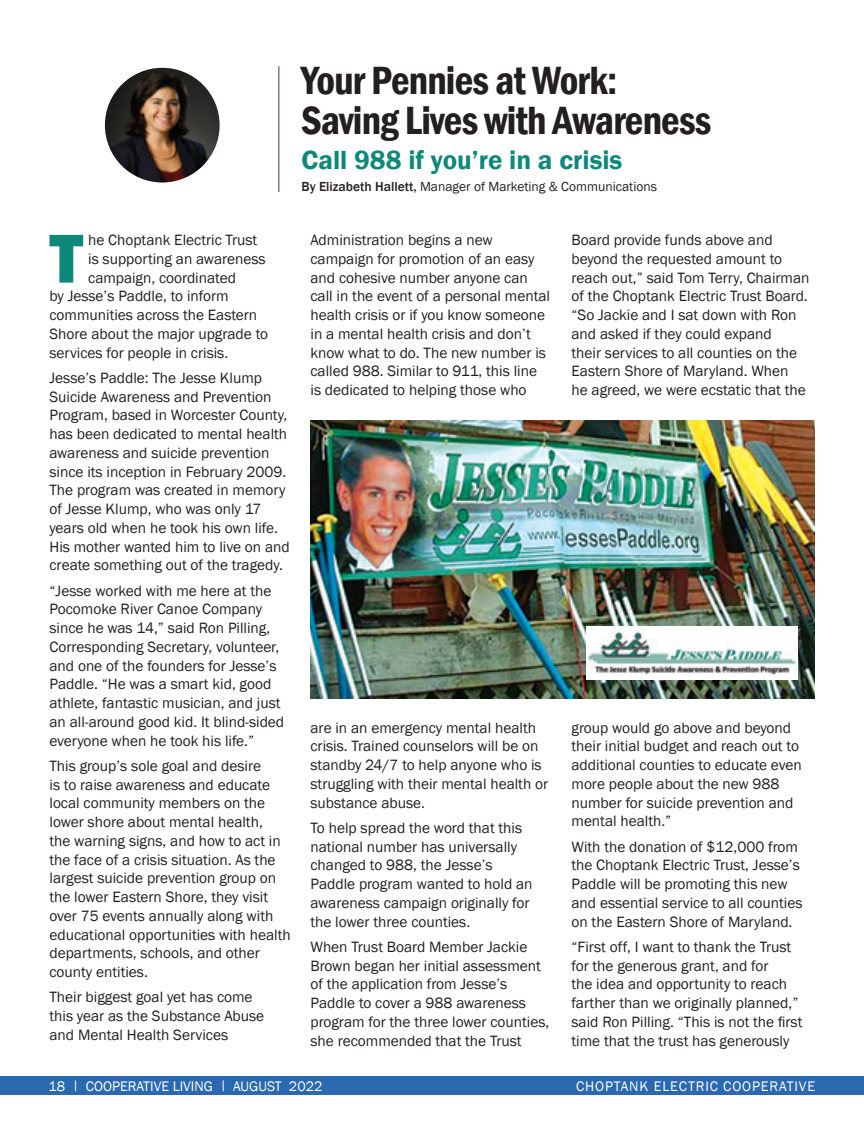
<style>
.page{position:relative;width:864px;height:1134px;background:#fff}
.page>*{position:absolute;margin:0;border:0;box-sizing:border-box;transform-origin:0 0}
.Copy{font:800 71.7px "Franklin Gothic";color:#0e8879}
.Article_Title{font:600 condensed 40.5px "Franklin Gothic";letter-spacing:-.02em;color:#231f20}
.t1{font:600 27px "Franklin Gothic";color:#0e8879}
.Copy-2{font:15.3px/18.8px "Franklin Gothic";color:#231f20}
.t2{font:14.25px "Franklin Gothic";color:#fff}
.t3{font:14.25px "Franklin Gothic";letter-spacing:.06em;color:#fff}
.t4{font:13.5px "Franklin Gothic";color:#231f20}
.s1{font-weight:500}
.s2{font-size:12.75px}
</style>
<div class="page">
<div style="left:0;top:1077px;width:864px;height:18px;background:#2a69af"></div>
<img style="left:104px;top:67px;width:116px;height:116px;border-radius:58px">
<div style="left:103px;top:66px;width:118px;height:118px;border:2px solid #fff;border-radius:50%"></div>
<hr style="left:278px;top:66px;width:2px;height:126px;background:#7c7c8c">
<img style="left:310px;top:420px;width:505px;height:279px">
<img style="left:586px;top:626px;width:212px;height:53px">
<p class="Article_Title" style="left:301px;top:53px;width:318px">Your Pennies at Work:</p>
<p class="Article_Title" style="left:301px;top:93px;width:412px">Saving Lives with Awareness</p>
<p class="t1" style="left:301px;top:143px;width:322px">Call 988 if you’re in a crisis</p>
<p class="t4" style="left:301px;top:178px;width:357px"><span class="s1">By Elizabeth Hallett,</span> Manager of Marketing &amp; Communications</p>
<p class="Copy" style="left:49px;top:212px;width:35px">T</p>
<p class="Copy-2" style="left:88px;top:231px;width:171px">he Choptank Electric Trust</p>
<p class="Copy-2" style="left:88px;top:250px;width:179px">is supporting an awareness</p>
<p class="Copy-2" style="left:88px;top:268px;width:149px">campaign, coordinated</p>
<p class="Copy-2" style="left:49px;top:287px;width:181px">by Jesse’s Paddle, to inform</p>
<p class="Copy-2" style="left:49px;top:306px;width:209px">communities across the Eastern</p>
<p class="Copy-2" style="left:49px;top:325px;width:220px">Shore about the major upgrade to</p>
<p class="Copy-2" style="left:49px;top:343px;width:180px">services for people in crisis.</p>
<p class="Copy-2" style="left:49px;top:369px;width:242px">Jesse’s Paddle: The Jesse Klump Suicide Awareness and Prevention Program, based in Worcester County, has been dedicated to mental health awareness and suicide prevention since its inception in February 2009.<br>The program was created in memory of Jesse Klump, who was only 17 years old when he took his own life.<br>His mother wanted him to live on and create something out of the tragedy.</p>
<p class="Copy-2" style="left:49px;top:581px;width:236px">“Jesse worked with me here at the Pocomoke River Canoe Company since he was 14,” said Ron Pilling, Corresponding Secretary, volunteer, and one of the founders for Jesse’s Paddle. “He was a smart kid, good athlete, fantastic musician, and just an all-around good kid. It blind-sided everyone when he took his life.”</p>
<p class="Copy-2" style="left:49px;top:757px;width:243px">This group’s sole goal and desire<br>is to raise awareness and educate local community members on the lower shore about mental health,<br>the warning signs, and how to act in the face of a crisis situation. As the largest suicide prevention group on the lower Eastern Shore, they visit over 75 events annually along with educational opportunities with health departments, schools, and other county entities.</p>
<p class="Copy-2" style="left:49px;top:988px;width:216px">Their biggest goal yet has come this year as the Substance Abuse and Mental Health Services</p>
<p class="Copy-2" style="left:310px;top:231px;width:241px">Administration begins a new campaign for promotion of an easy and cohesive number anyone can call in the event of a personal mental health crisis or if you know someone in a mental health crisis and don’t know what to do. The new number is called 988. Similar to 911, this line is dedicated to helping those who</p>
<p class="Copy-2" style="left:310px;top:718px;width:239px">are in an emergency mental health crisis. Trained counselors will be on standby 24/7 to help anyone who is struggling with their mental health or substance abuse.</p>
<p class="Copy-2" style="left:310px;top:819px;width:224px">To help spread the word that this national number has universally changed to 988, the Jesse’s<br>Paddle program wanted to hold an awareness campaign originally for the lower three counties.</p>
<p class="Copy-2" style="left:310px;top:938px;width:240px">When Trust Board Member Jackie<br>Brown began her initial assessment of the application from Jesse’s<br>Paddle to cover a 988 awareness program for the three lower counties, she recommended that the Trust</p>
<p class="Copy-2" style="left:572px;top:231px;width:240px">Board provide funds above and beyond the requested amount to reach out,” said Tom Terry, Chairman of the Choptank Electric Trust Board. “So Jackie and I sat down with Ron and asked if they could expand<br>their services to all counties on the Eastern Shore of Maryland. When<br>he agreed, we were ecstatic that the</p>
<p class="Copy-2" style="left:572px;top:718px;width:232px">group would go above and beyond their initial budget and reach out to additional counties to educate even more people about the new 988 number for suicide prevention and mental health.”</p>
<p class="Copy-2" style="left:572px;top:837px;width:233px">With the donation of $12,000 from the Choptank Electric Trust, Jesse’s Paddle will be promoting this new and essential service to all counties on the Eastern Shore of Maryland.</p>
<p class="Copy-2" style="left:572px;top:938px;width:232px">“First off, I want to thank the Trust for the generous grant, and for<br>the idea and opportunity to reach farther than we originally planned,” said Ron Pilling. “This is not the first time that the trust has generously</p>
<p class="t2" style="left:49px;top:1077px;width:275px">18 <span class="s2">|</span> COOPERATIVE LIVING <span class="s2">|</span> AUGUST 2022</p>
<p class="t3" style="left:576px;top:1077px;width:241px">CHOPTANK ELECTRIC COOPERATIVE</p>
</div>
